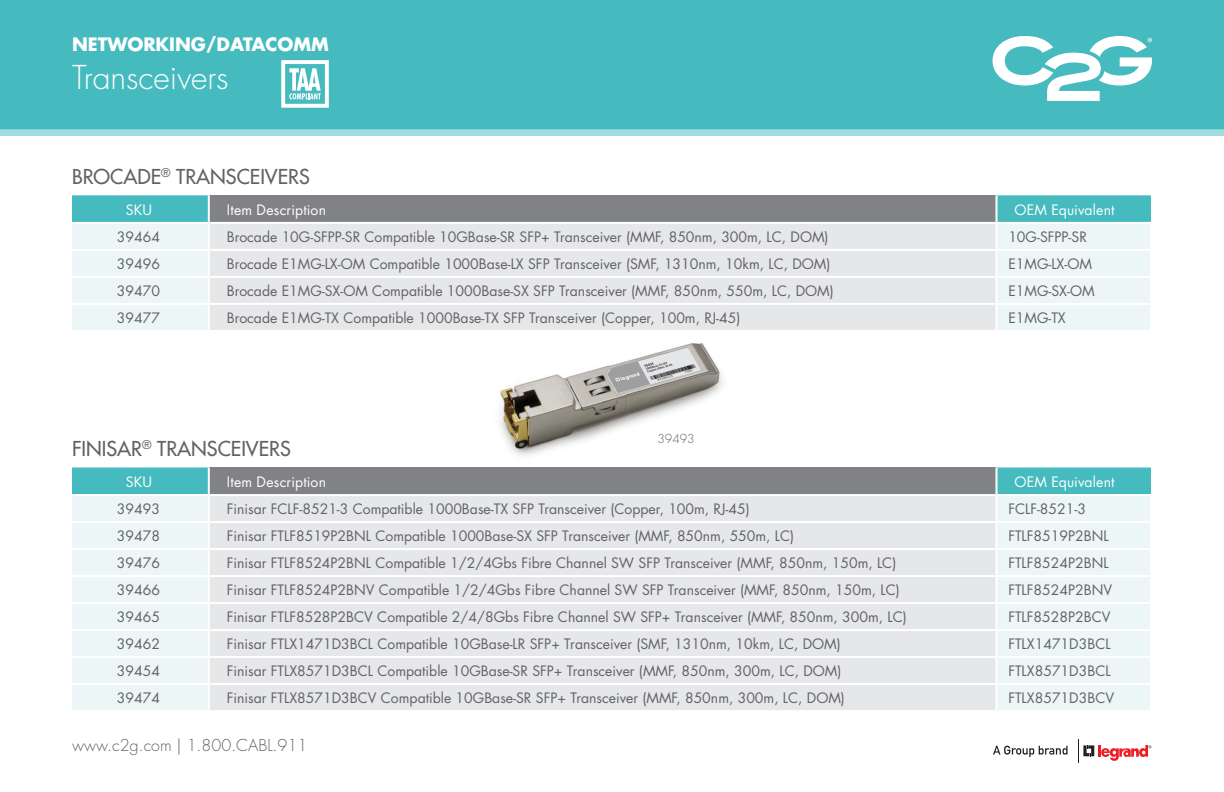
<style>
.page{position:relative;width:1224px;height:792px;background:#fff}
.page>*{position:absolute;margin:0;border:0;box-sizing:border-box;transform-origin:0 0}
.t1{font:300 32px "Futura Std";color:#fff}
.t2{font:500 20px "Futura Std";color:#636366}
.t3{font:700 18px "Futura Std";color:#fff}
.t4{font:300 16px "Futura Std";color:#636366}
.t5{font:14px "Futura Std";color:#636366}
.t6{font:14px "Futura Std";letter-spacing:.015em;color:#fff}
.t7{font:300 12px "Futura Std";color:#636366}
</style>
<div class="page">
<div style="left:0;top:0;width:1224px;height:135px;background:#45bbbf"></div>
<div style="left:0;top:129px;width:1224px;height:8px;background:#a1dcde"></div>
<svg style="left:993px;top:746px;width:75px;height:11px"></svg>
<svg style="left:1083px;top:745px;width:68px;height:16px"></svg>
<svg style="left:72px;top:195px;width:1079px;height:27px;background:#48bcc0"></svg>
<div style="left:209px;top:195px;width:787px;height:28px;background:#808285"></div>
<div style="left:72px;top:224px;width:1078px;height:106px;background:#ecf6f7"></div>
<div style="left:210px;top:224px;width:785px;height:106px;background:#e6e7e9"></div>
<hr style="left:209px;top:222px;width:787px;height:2px;background:#fff">
<hr style="left:72px;top:249px;width:137px;height:2px;background:#fff">
<hr style="left:209px;top:249px;width:787px;height:2px;background:#fff">
<hr style="left:996px;top:249px;width:156px;height:2px;background:#fff">
<hr style="left:72px;top:276px;width:137px;height:2px;background:#fff">
<hr style="left:209px;top:276px;width:787px;height:2px;background:#fff">
<hr style="left:996px;top:276px;width:156px;height:2px;background:#fff">
<hr style="left:72px;top:303px;width:137px;height:2px;background:#fff">
<hr style="left:209px;top:303px;width:787px;height:2px;background:#fff">
<hr style="left:996px;top:303px;width:156px;height:2px;background:#fff">
<hr style="left:208px;top:195px;width:2px;height:27px;background:#fff">
<hr style="left:995px;top:195px;width:2px;height:27px;background:#fff">
<hr style="left:208px;top:224px;width:2px;height:25px;background:#fff">
<hr style="left:995px;top:224px;width:2px;height:25px;background:#fff">
<hr style="left:208px;top:251px;width:2px;height:25px;background:#fff">
<hr style="left:995px;top:251px;width:2px;height:25px;background:#fff">
<hr style="left:208px;top:278px;width:2px;height:25px;background:#fff">
<hr style="left:995px;top:278px;width:2px;height:25px;background:#fff">
<hr style="left:208px;top:305px;width:2px;height:25px;background:#fff">
<hr style="left:995px;top:305px;width:2px;height:25px;background:#fff">
<div style="left:72px;top:468px;width:1079px;height:26px;background:#45bbbf"></div>
<div style="left:209px;top:468px;width:787px;height:27px;background:#808285"></div>
<div style="left:72px;top:496px;width:1078px;height:214px;background:#ecf6f7"></div>
<div style="left:210px;top:496px;width:785px;height:214px;background:#e6e7e9"></div>
<hr style="left:209px;top:494px;width:787px;height:2px;background:#fff">
<hr style="left:72px;top:521px;width:137px;height:2px;background:#fff">
<hr style="left:209px;top:521px;width:787px;height:2px;background:#fff">
<hr style="left:996px;top:521px;width:156px;height:2px;background:#fff">
<hr style="left:72px;top:548px;width:137px;height:2px;background:#fff">
<hr style="left:209px;top:548px;width:787px;height:2px;background:#fff">
<hr style="left:996px;top:548px;width:156px;height:2px;background:#fff">
<hr style="left:72px;top:575px;width:137px;height:2px;background:#fff">
<hr style="left:209px;top:575px;width:787px;height:2px;background:#fff">
<hr style="left:996px;top:575px;width:156px;height:2px;background:#fff">
<hr style="left:72px;top:602px;width:137px;height:2px;background:#fff">
<hr style="left:209px;top:602px;width:787px;height:2px;background:#fff">
<hr style="left:996px;top:602px;width:156px;height:2px;background:#fff">
<hr style="left:72px;top:629px;width:137px;height:2px;background:#fff">
<hr style="left:209px;top:629px;width:787px;height:2px;background:#fff">
<hr style="left:996px;top:629px;width:156px;height:2px;background:#fff">
<hr style="left:72px;top:656px;width:137px;height:2px;background:#fff">
<hr style="left:209px;top:656px;width:787px;height:2px;background:#fff">
<hr style="left:996px;top:656px;width:156px;height:2px;background:#fff">
<hr style="left:72px;top:683px;width:137px;height:2px;background:#fff">
<hr style="left:209px;top:683px;width:787px;height:2px;background:#fff">
<hr style="left:996px;top:683px;width:156px;height:2px;background:#fff">
<hr style="left:208px;top:468px;width:2px;height:26px;background:#fff">
<hr style="left:208px;top:496px;width:2px;height:25px;background:#fff">
<hr style="left:208px;top:523px;width:2px;height:25px;background:#fff">
<hr style="left:208px;top:550px;width:2px;height:25px;background:#fff">
<hr style="left:208px;top:577px;width:2px;height:25px;background:#fff">
<hr style="left:208px;top:604px;width:2px;height:25px;background:#fff">
<hr style="left:208px;top:631px;width:2px;height:25px;background:#fff">
<hr style="left:208px;top:658px;width:2px;height:25px;background:#fff">
<hr style="left:208px;top:685px;width:2px;height:25px;background:#fff">
<hr style="left:995px;top:468px;width:2px;height:26px;background:#fff">
<hr style="left:995px;top:496px;width:2px;height:25px;background:#fff">
<hr style="left:995px;top:523px;width:2px;height:25px;background:#fff">
<hr style="left:995px;top:550px;width:2px;height:25px;background:#fff">
<hr style="left:995px;top:577px;width:2px;height:25px;background:#fff">
<hr style="left:995px;top:604px;width:2px;height:25px;background:#fff">
<hr style="left:995px;top:631px;width:2px;height:25px;background:#fff">
<hr style="left:995px;top:658px;width:2px;height:25px;background:#fff">
<hr style="left:995px;top:685px;width:2px;height:25px;background:#fff">
<img style="left:500px;top:343px;width:224px;height:113px">
<svg style="left:993px;top:36px;width:159px;height:65px"></svg>
<svg style="left:289px;top:68px;width:32px;height:31px"></svg>
<div style="left:281px;top:60px;width:48px;height:48px;border:4px solid #fff"></div>
<p class="t3" style="left:72px;top:32px;width:258px">NETWORKING/DATACOMM</p>
<h1 class="t1" style="left:72px;top:58px;width:158px">Transceivers</h1>
<h2 class="t2" style="left:72px;top:164px;width:239px">BROCADE<sup>®</sup> TRANSCEIVERS</h2>
<p class="t6" style="left:126px;top:201px;width:28px">SKU</p>
<p class="t6" style="left:227px;top:201px;width:101px">Item Description</p>
<p class="t6" style="left:1014px;top:201px;width:102px">OEM Equivalent</p>
<p class="t5" style="left:117px;top:228px;width:45px">39464</p>
<p class="t5" style="left:227px;top:228px;width:603px">Brocade 10G-SFPP-SR Compatible 10GBase-SR SFP+ Transceiver (MMF, 850nm, 300m, LC, DOM)</p>
<p class="t5" style="left:1008px;top:228px;width:80px">10G-SFPP-SR</p>
<p class="t5" style="left:117px;top:255px;width:45px">39496</p>
<p class="t5" style="left:227px;top:255px;width:605px">Brocade E1MG-LX-OM Compatible 1000Base-LX SFP Transceiver (SMF, 1310nm, 10km, LC, DOM)</p>
<p class="t5" style="left:1008px;top:255px;width:85px">E1MG-LX-OM</p>
<p class="t5" style="left:117px;top:282px;width:45px">39470</p>
<p class="t5" style="left:227px;top:282px;width:609px">Brocade E1MG-SX-OM Compatible 1000Base-SX SFP Transceiver (MMF, 850nm, 550m, LC, DOM)</p>
<p class="t5" style="left:1008px;top:282px;width:88px">E1MG-SX-OM</p>
<p class="t5" style="left:117px;top:309px;width:45px">39477</p>
<p class="t5" style="left:227px;top:309px;width:515px">Brocade E1MG-TX Compatible 1000Base-TX SFP Transceiver (Copper, 100m, RJ-45)</p>
<p class="t5" style="left:1008px;top:309px;width:59px">E1MG-TX</p>
<h2 class="t2" style="left:72px;top:436px;width:220px">FINISAR<sup>®</sup> TRANSCEIVERS</h2>
<p class="t7" style="left:658px;top:431px;width:39px">39493</p>
<p class="t6" style="left:126px;top:473px;width:28px">SKU</p>
<p class="t6" style="left:227px;top:473px;width:101px">Item Description</p>
<p class="t6" style="left:1014px;top:473px;width:102px">OEM Equivalent</p>
<p class="t5" style="left:117px;top:500px;width:45px">39493</p>
<p class="t5" style="left:227px;top:500px;width:524px">Finisar FCLF-8521-3 Compatible 1000Base-TX SFP Transceiver (Copper, 100m, RJ-45)</p>
<p class="t5" style="left:1008px;top:500px;width:79px">FCLF-8521-3</p>
<p class="t5" style="left:117px;top:527px;width:45px">39478</p>
<p class="t5" style="left:227px;top:527px;width:569px">Finisar FTLF8519P2BNL Compatible 1000Base-SX SFP Transceiver (MMF, 850nm, 550m, LC)</p>
<p class="t5" style="left:1008px;top:527px;width:102px">FTLF8519P2BNL</p>
<p class="t5" style="left:117px;top:554px;width:45px">39476</p>
<p class="t5" style="left:227px;top:554px;width:671px">Finisar FTLF8524P2BNL Compatible 1/2/4Gbs Fibre Channel SW SFP Transceiver (MMF, 850nm, 150m, LC)</p>
<p class="t5" style="left:1008px;top:554px;width:102px">FTLF8524P2BNL</p>
<p class="t5" style="left:117px;top:581px;width:45px">39466</p>
<p class="t5" style="left:227px;top:581px;width:675px">Finisar FTLF8524P2BNV Compatible 1/2/4Gbs Fibre Channel SW SFP Transceiver (MMF, 850nm, 150m, LC)</p>
<p class="t5" style="left:1008px;top:581px;width:105px">FTLF8524P2BNV</p>
<p class="t5" style="left:117px;top:608px;width:45px">39465</p>
<p class="t5" style="left:227px;top:608px;width:682px">Finisar FTLF8528P2BCV Compatible 2/4/8Gbs Fibre Channel SW SFP+ Transceiver (MMF, 850nm, 300m, LC)</p>
<p class="t5" style="left:1008px;top:608px;width:104px">FTLF8528P2BCV</p>
<p class="t5" style="left:117px;top:635px;width:45px">39462</p>
<p class="t5" style="left:227px;top:635px;width:616px">Finisar FTLX1471D3BCL Compatible 10GBase-LR SFP+ Transceiver (SMF, 1310nm, 10km, LC, DOM)</p>
<p class="t5" style="left:1008px;top:635px;width:104px">FTLX1471D3BCL</p>
<p class="t5" style="left:117px;top:662px;width:45px">39454</p>
<p class="t5" style="left:227px;top:662px;width:616px">Finisar FTLX8571D3BCL Compatible 10GBase-SR SFP+ Transceiver (MMF, 850nm, 300m, LC, DOM)</p>
<p class="t5" style="left:1008px;top:662px;width:104px">FTLX8571D3BCL</p>
<p class="t5" style="left:117px;top:689px;width:45px">39474</p>
<p class="t5" style="left:227px;top:689px;width:620px">Finisar FTLX8571D3BCV Compatible 10GBase-SR SFP+ Transceiver (MMF, 850nm, 300m, LC, DOM)</p>
<p class="t5" style="left:1008px;top:689px;width:107px">FTLX8571D3BCV</p>
<p class="t4" style="left:72px;top:736px;width:237px">www.c2g.com | 1.800.CABL.911</p>
</div>
